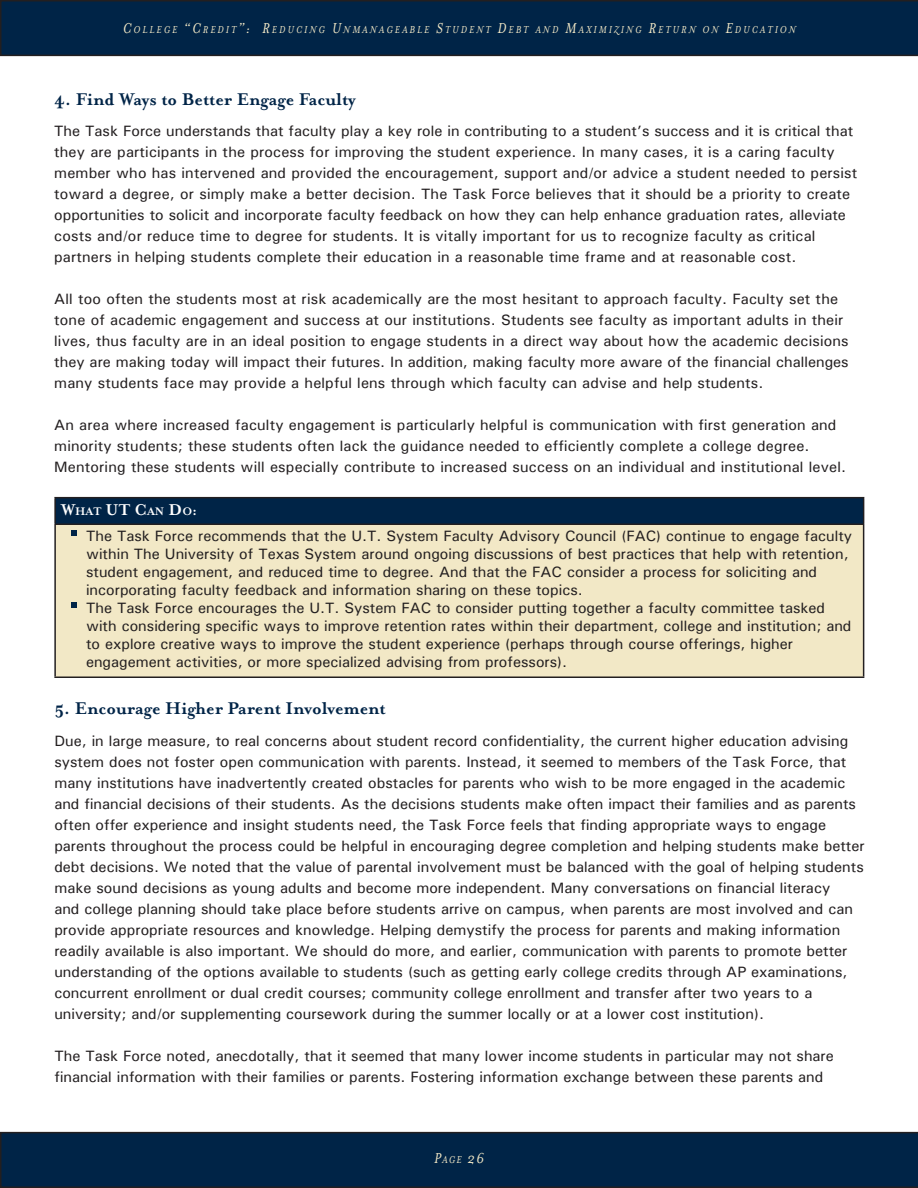
<style>
.page{position:relative;width:918px;height:1188px;background:#fff}
.page>*{position:absolute;margin:0;border:0;box-sizing:border-box;transform-origin:0 0}
.t1{font:700 19.5px "Mrs Eaves OT";color:#002447}
.t2{font:700 18px "Mrs Eaves OT";color:#fff}
.t3{font:italic 16.5px "Mrs Eaves OT";color:#f2e8c6}
.t4{font:500 15px/21px "Univers";color:#231f20}
.t5{font:italic 11.55px "Mrs Eaves OT";letter-spacing:.17em;color:#f2e8c6}
.s1{font-size:16.5px}
.s2{font-size:12.6px}
.s3{font-size:11.55px}
</style>
<div class="page">
<svg style="left:0;top:0;width:918px;height:56px;background:#022344"></svg>
<svg style="left:0;top:1132px;width:918px;height:56px;background:#012344"></svg>
<div style="left:55px;top:498px;width:809px;height:26px;background:#002447"></div>
<div style="left:55px;top:524px;width:809px;height:153px;background:#f2e8c6"></div>
<hr style="left:54px;top:497px;width:810px;height:1px;background:#231f20">
<hr style="left:54px;top:498px;width:2px;height:25px;background:#231f20">
<svg style="left:863px;top:498px;width:1px;height:25px"></svg>
<hr style="left:54px;top:523px;width:810px;height:2px;background:#231f20">
<hr style="left:54px;top:525px;width:2px;height:151px;background:#231f20">
<hr style="left:863px;top:525px;width:1px;height:151px;background:#231f20">
<hr style="left:54px;top:676px;width:810px;height:2px;background:#231f20">
<svg style="left:71px;top:531px;width:6px;height:5px"></svg>
<svg style="left:71px;top:602px;width:6px;height:6px"></svg>
<p class="t5" style="left:123px;top:23px;width:674px"><span class="s1">C</span>OLLEGE <span class="s1">“C</span>REDIT<span class="s1">”: R</span>EDUCING <span class="s1">U</span>NMANAGEABLE <span class="s1">S</span>TUDENT <span class="s1">D</span>EBT AND <span class="s1">M</span>AXIMIZING <span class="s1">R</span>ETURN ON <span class="s1">E</span>DUCATION</p>
<p class="t1" style="left:54px;top:88px;width:303px">4. Find Ways to Better Engage Faculty</p>
<p class="t4" style="left:54px;top:120px;width:805px">The Task Force understands that faculty play a key role in contributing to a student’s success and it is critical that they are participants in the process for improving the student experience. In many cases, it is a caring faculty member who has intervened and provided the encouragement, support and/or advice a student needed to persist toward a degree, or simply make a better decision. The Task Force believes that it should be a priority to create opportunities to solicit and incorporate faculty feedback on how they can help enhance graduation rates, alleviate costs and/or reduce time to degree for students. It is vitally important for us to recognize faculty as critical</p>
<p class="t4" style="left:54px;top:246px;width:744px">partners in helping students complete their education in a reasonable time frame and at reasonable cost.</p>
<p class="t4" style="left:54px;top:288px;width:796px">All too often the students most at risk academically are the most hesitant to approach faculty. Faculty set the tone of academic engagement and success at our institutions. Students see faculty as important adults in their lives, thus faculty are in an ideal position to engage students in a direct way about how the academic decisions they are making today will impact their futures. In addition, making faculty more aware of the financial challenges many students face may provide a helpful lens through which faculty can advise and help students.</p>
<p class="t4" style="left:54px;top:414px;width:784px">An area where increased faculty engagement is particularly helpful is communication with first generation and minority students; these students often lack the guidance needed to efficiently complete a college degree.</p>
<p class="t4" style="left:54px;top:456px;width:793px">Mentoring these students will especially contribute to increased success on an individual and institutional level.</p>
<p class="t2" style="left:61px;top:499px;width:138px">W<span class="s2">HAT</span> UT C<span class="s2">AN</span> D <span class="s2">O</span>:</p>
<p class="t4" style="left:86px;top:525px;width:768px">The Task Force recommends that the U.T. System Faculty Advisory Council (FAC) continue to engage faculty</p>
<p class="t4" style="left:86px;top:543px;width:764px">within The University of Texas System around ongoing discussions of best practices that help with retention,</p>
<p class="t4" style="left:86px;top:561px;width:733px">student engagement, and reduced time to degree. And that the FAC consider a process for soliciting and</p>
<p class="t4" style="left:86px;top:579px;width:498px">incorporating faculty feedback and information sharing on these topics.</p>
<p class="t4" style="left:86px;top:597px;width:741px">The Task Force encourages the U.T. System FAC to consider putting together a faculty committee tasked</p>
<p class="t4" style="left:86px;top:615px;width:767px">with considering specific ways to improve retention rates within their department, college and institution; and</p>
<p class="t4" style="left:86px;top:633px;width:709px">to explore creative ways to improve the student experience (perhaps through course offerings, higher</p>
<p class="t4" style="left:86px;top:651px;width:483px">engagement activities, or more specialized advising from professors).</p>
<p class="t1" style="left:54px;top:697px;width:333px">5. Encourage Higher Parent Involvement</p>
<p class="t4" style="left:54px;top:730px;width:812px">Due, in large measure, to real concerns about student record confidentiality, the current higher education advising system does not foster open communication with parents. Instead, it seemed to members of the Task Force, that many institutions have inadvertently created obstacles for parents who wish to be more engaged in the academic and financial decisions of their students. As the decisions students make often impact their families and as parents often offer experience and insight students need, the Task Force feels that finding appropriate ways to engage parents throughout the process could be helpful in encouraging degree completion and helping students make better debt decisions. We noted that the value of parental involvement must be balanced with the goal of helping students make sound decisions as young adults and become more independent. Many conversations on financial literacy<br>and college planning should take place before students arrive on campus, when parents are most involved and can provide appropriate resources and knowledge. Helping demystify the process for parents and making information readily available is also important. We should do more, and earlier, communication with parents to promote better understanding of the options available to students (such as getting early college credits through AP examinations, concurrent enrollment or dual credit courses; community college enrollment and transfer after two years to a</p>
<p class="t4" style="left:54px;top:1003px;width:711px">university; and/or supplementing coursework during the summer locally or at a lower cost institution).</p>
<p class="t4" style="left:54px;top:1045px;width:781px">The Task Force noted, anecdotally, that it seemed that many lower income students in particular may not share financial information with their families or parents. Fostering information exchange between these parents and</p>
<p class="t3" style="left:434px;top:1150px;width:52px">P<span class="s3">AGE</span> 26</p>
</div>
